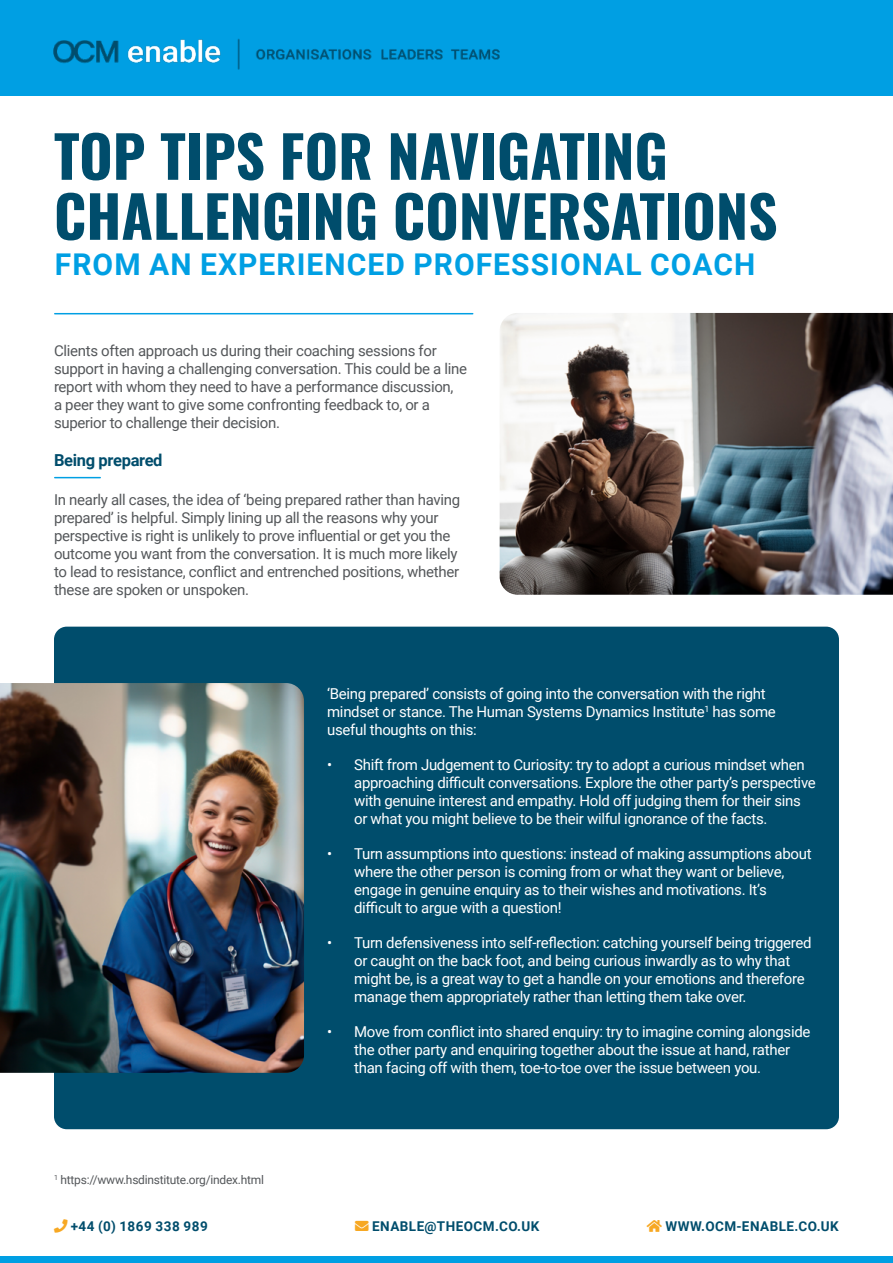
<style>
.page{position:relative;width:893px;height:1263px;background:#fff}
.page>*{position:absolute;margin:0;border:0;box-sizing:border-box;transform-origin:0 0}
.t1{font:700 57.45px/60px "Oswald";color:#004d6c}
.t2{font:700 30px "Roboto";letter-spacing:.035em;color:#009fe3}
.t3{font:700 16.5px "Roboto";letter-spacing:-.02em;color:#004d6c}
.t4{font:15px/18px "Roboto";letter-spacing:-.02em;color:#fff}
.t5{font:15px/18px "Roboto";letter-spacing:-.02em;color:#54575a}
.t6{font:700 13.5px "Roboto";letter-spacing:.035em;color:#004d6c}
.t7{font:12px "Roboto";letter-spacing:-.02em;color:#54575a}
.s1{color:#f7a823}
</style>
<div class="page">
<div style="left:54px;top:627px;width:785px;height:502px;background:#004d6c;border-radius:13px"></div>
<div style="left:0;top:0;width:893px;height:96px;background:#009fe3"></div>
<img style="left:53px;top:38px;width:447px;height:32px">
<div style="left:0;top:1256px;width:893px;height:7px;background:#009fe3"></div>
<hr style="left:55px;top:313px;width:418px;height:1px;background:#009fe3">
<img style="left:500px;top:313px;width:393px;height:282px">
<img style="left:0;top:683px;width:304px;height:390px">
<hr style="left:55px;top:477px;width:45px;height:1px;background:#009fe3">
<p class="t1" style="left:54px;top:130px;width:725px">TOP TIPS FOR NAVIGATING<br>CHALLENGING CONVERSATIONS</p>
<p class="t2" style="left:55px;top:243px;width:702px">FROM AN EXPERIENCED PROFESSIONAL COACH</p>
<p class="t5" style="left:54px;top:341px;width:415px">Clients often approach us during their coaching sessions for support in having a challenging conversation. This could be a line report with whom they need to have a performance discussion,<br>a peer they want to give some confronting feedback to, or a superior to challenge their decision.</p>
<p class="t3" style="left:54px;top:449px;width:110px">Being prepared</p>
<p class="t5" style="left:54px;top:490px;width:408px">In nearly all cases, the idea of ‘being prepared rather than having prepared’ is helpful. Simply lining up all the reasons why your perspective is right is unlikely to prove influential or get you the outcome you want from the conversation. It is much more likely to lead to resistance, conflict and entrenched positions, whether these are spoken or unspoken.</p>
<p class="t7" style="left:54px;top:1172px;width:212px"><sup>1</sup> https://www.hsdinstitute.org/index.html</p>
<p class="t4" style="left:327px;top:684px;width:450px">‘Being prepared’ consists of going into the conversation with the right mindset or stance. The Human Systems Dynamics Institute<sup>1</sup> has some useful thoughts on this:</p>
<p class="t4" style="left:354px;top:755px;width:463px;text-indent:-27px">• Shift from Judgement to Curiosity: try to adopt a curious mindset when approaching difficult conversations. Explore the other party’s perspective with genuine interest and empathy. Hold off judging them for their sins or what you might believe to be their wilful ignorance of the facts.</p>
<p class="t4" style="left:354px;top:844px;width:459px;text-indent:-27px">• Turn assumptions into questions: instead of making assumptions about where the other person is coming from or what they want or believe, engage in genuine enquiry as to their wishes and motivations. It’s difficult to argue with a question!</p>
<p class="t4" style="left:354px;top:933px;width:459px;text-indent:-27px">• Turn defensiveness into self-reflection: catching yourself being triggered or caught on the back foot, and being curious inwardly as to why that might be, is a great way to get a handle on your emotions and therefore manage them appropriately rather than letting them take over.</p>
<p class="t4" style="left:354px;top:1022px;width:458px;text-indent:-27px">• Move from conflict into shared enquiry: try to imagine coming alongside the other party and enquiring together about the issue at hand, rather than facing off with them, toe-to-toe over the issue between you.</p>
<p class="t6" style="left:54px;top:1216px;width:155px"><span class="s1">★</span> +44 (0) 1869 338 989</p>
<p class="t6" style="left:372px;top:1216px;width:169px">ENABLE@THEOCM.CO.UK</p>
<p class="t6" style="left:647px;top:1216px;width:194px"><span class="s1">★</span> WWW.OCM-ENABLE.CO.UK</p>
</div>
